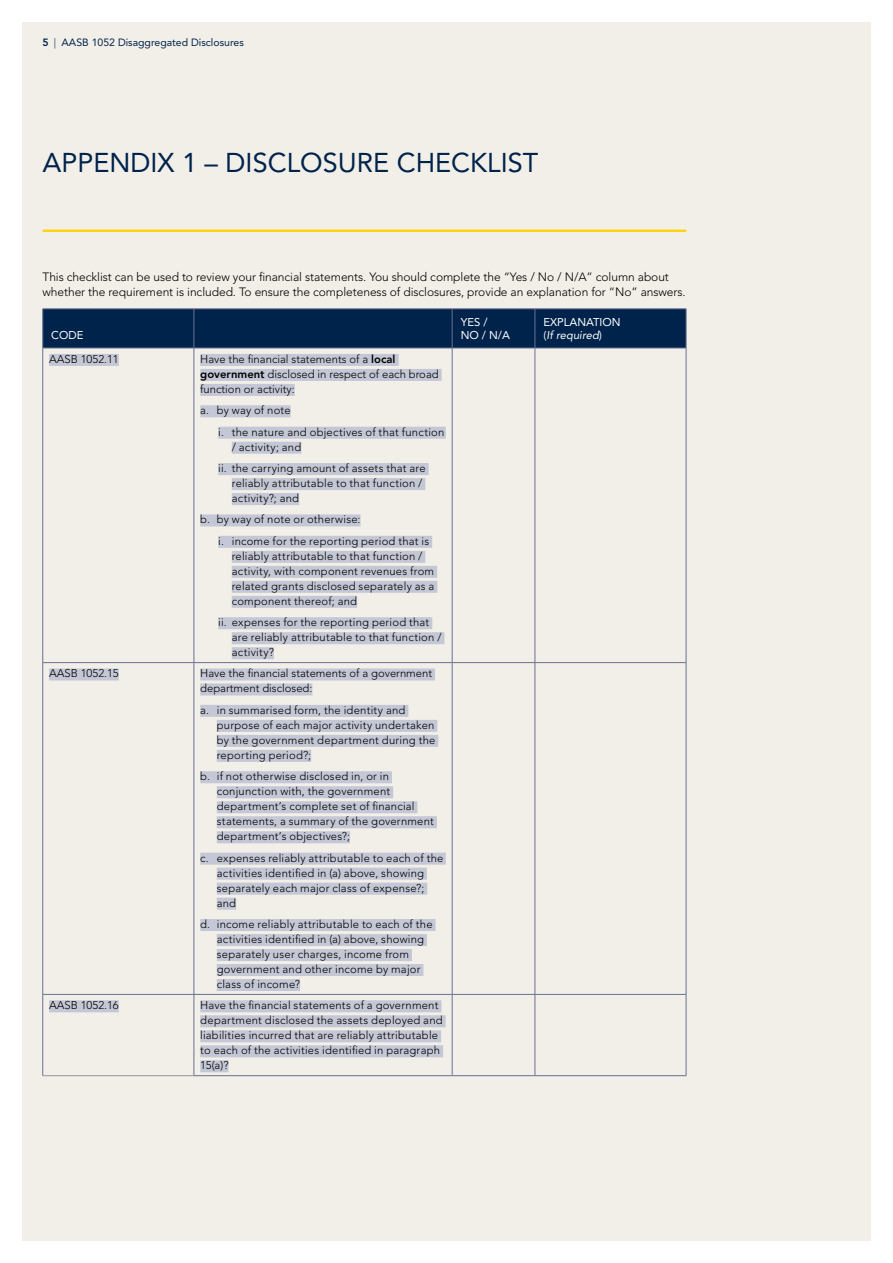
<style>
.page{position:relative;width:893px;height:1263px;background:#fff}
.page>*{position:absolute;margin:0;border:0;box-sizing:border-box;transform-origin:0 0}
.t1{font:27px "Avenir LT Std";color:#00234b}
.t2{font:300 12px/15px "Avenir LT Std";letter-spacing:-.005em;color:#000}
.t3{font:300 11.25px/15px "Avenir LT Std";letter-spacing:.02em;color:#000}
.t4{font:300 11.25px/15px "Avenir LT Std";color:#000}
.t5{font:11.25px/13.5px "Avenir LT Std";color:#fff}
.t6{font:10.5px "Avenir LT Std";color:#00234b}
.s1{font-weight:800}
.s2{font-weight:300}
.s3{font-style:italic}
</style>
<div class="page">
<div style="left:22px;top:22px;width:848px;height:1218px;background:#f2eee8"></div>
<hr style="left:43px;top:230px;width:643px;height:2px;background:#ffd400">
<div style="left:43px;top:310px;width:643px;height:38px;background:#00234b"></div>
<hr style="left:452px;top:309px;width:1px;height:39px;background:#687291">
<hr style="left:535px;top:309px;width:1px;height:39px;background:#687291">
<hr style="left:535px;top:348px;width:1px;height:314px;background:#687291">
<hr style="left:535px;top:663px;width:1px;height:331px;background:#687291">
<hr style="left:43px;top:994px;width:151px;height:1px;background:#687291">
<hr style="left:194px;top:994px;width:258px;height:1px;background:#687291">
<hr style="left:194px;top:994px;width:1px;height:81px;background:#687291">
<hr style="left:452px;top:994px;width:83px;height:1px;background:#687291">
<hr style="left:452px;top:994px;width:1px;height:81px;background:#687291">
<hr style="left:535px;top:994px;width:1px;height:81px;background:#687291">
<hr style="left:42px;top:994px;width:1px;height:81px;background:#687291">
<hr style="left:43px;top:1075px;width:151px;height:1px;background:#939598">
<hr style="left:194px;top:1075px;width:258px;height:1px;background:#687291">
<hr style="left:452px;top:1075px;width:83px;height:1px;background:#687291">
<hr style="left:535px;top:1075px;width:151px;height:1px;background:#687291">
<hr style="left:42px;top:348px;width:1px;height:314px;background:#687291">
<hr style="left:686px;top:348px;width:1px;height:314px;background:#687291">
<hr style="left:43px;top:662px;width:151px;height:1px;background:#687291">
<hr style="left:42px;top:663px;width:1px;height:331px;background:#687291">
<hr style="left:194px;top:662px;width:258px;height:1px;background:#687291">
<hr style="left:452px;top:662px;width:83px;height:1px;background:#687291">
<hr style="left:535px;top:662px;width:151px;height:1px;background:#687291">
<hr style="left:686px;top:663px;width:1px;height:331px;background:#687291">
<hr style="left:535px;top:994px;width:151px;height:1px;background:#687291">
<hr style="left:686px;top:994px;width:1px;height:81px;background:#687291">
<hr style="left:43px;top:309px;width:151px;height:1px;background:#687291">
<hr style="left:42px;top:309px;width:1px;height:39px;background:#687291">
<hr style="left:194px;top:309px;width:258px;height:1px;background:#687291">
<hr style="left:194px;top:309px;width:1px;height:39px;background:#687291">
<hr style="left:452px;top:309px;width:83px;height:1px;background:#687291">
<hr style="left:535px;top:309px;width:151px;height:1px;background:#687291">
<hr style="left:686px;top:309px;width:1px;height:39px;background:#687291">
<hr style="left:43px;top:348px;width:151px;height:1px;background:#687291">
<hr style="left:194px;top:348px;width:258px;height:1px;background:#687291">
<hr style="left:452px;top:348px;width:83px;height:1px;background:#687291">
<hr style="left:535px;top:348px;width:151px;height:1px;background:#687291">
<hr style="left:452px;top:348px;width:1px;height:314px;background:#687291">
<hr style="left:452px;top:663px;width:1px;height:331px;background:#687291">
<hr style="left:194px;top:348px;width:1px;height:314px;background:#687291">
<hr style="left:194px;top:663px;width:1px;height:331px;background:#687291">
<div style="left:49px;top:354px;width:70px;height:12px;background:#c4c7d5"></div>
<div style="left:200px;top:354px;width:199px;height:12px;background:#c4c7d5"></div>
<div style="left:200px;top:369px;width:242px;height:12px;background:#c4c7d5"></div>
<div style="left:200px;top:384px;width:95px;height:12px;background:#c4c7d5"></div>
<div style="left:200px;top:405px;width:91px;height:12px;background:#c4c7d5"></div>
<div style="left:218px;top:427px;width:228px;height:12px;background:#c4c7d5"></div>
<div style="left:232px;top:442px;width:69px;height:12px;background:#c4c7d5"></div>
<div style="left:218px;top:463px;width:211px;height:12px;background:#c4c7d5"></div>
<div style="left:232px;top:478px;width:193px;height:12px;background:#c4c7d5"></div>
<div style="left:232px;top:493px;width:67px;height:12px;background:#c4c7d5"></div>
<div style="left:200px;top:514px;width:161px;height:12px;background:#c4c7d5"></div>
<div style="left:218px;top:536px;width:214px;height:12px;background:#c4c7d5"></div>
<div style="left:232px;top:551px;width:193px;height:12px;background:#c4c7d5"></div>
<div style="left:232px;top:566px;width:205px;height:12px;background:#c4c7d5"></div>
<div style="left:232px;top:581px;width:205px;height:12px;background:#c4c7d5"></div>
<div style="left:232px;top:596px;width:125px;height:12px;background:#c4c7d5"></div>
<div style="left:218px;top:617px;width:214px;height:12px;background:#c4c7d5"></div>
<div style="left:232px;top:632px;width:212px;height:12px;background:#c4c7d5"></div>
<div style="left:232px;top:647px;width:42px;height:12px;background:#c4c7d5"></div>
<div style="left:49px;top:668px;width:70px;height:12px;background:#c4c7d5"></div>
<div style="left:200px;top:668px;width:235px;height:12px;background:#c4c7d5"></div>
<div style="left:200px;top:683px;width:112px;height:12px;background:#c4c7d5"></div>
<div style="left:200px;top:705px;width:208px;height:12px;background:#c4c7d5"></div>
<div style="left:217px;top:720px;width:220px;height:12px;background:#c4c7d5"></div>
<div style="left:217px;top:735px;width:221px;height:12px;background:#c4c7d5"></div>
<div style="left:217px;top:750px;width:94px;height:12px;background:#c4c7d5"></div>
<div style="left:200px;top:771px;width:192px;height:12px;background:#c4c7d5"></div>
<div style="left:217px;top:786px;width:176px;height:12px;background:#c4c7d5"></div>
<div style="left:217px;top:801px;width:200px;height:12px;background:#c4c7d5"></div>
<div style="left:217px;top:816px;width:220px;height:12px;background:#c4c7d5"></div>
<div style="left:217px;top:831px;width:133px;height:12px;background:#c4c7d5"></div>
<div style="left:200px;top:853px;width:246px;height:12px;background:#c4c7d5"></div>
<div style="left:217px;top:868px;width:210px;height:12px;background:#c4c7d5"></div>
<div style="left:217px;top:883px;width:210px;height:12px;background:#c4c7d5"></div>
<div style="left:217px;top:898px;width:19px;height:12px;background:#c4c7d5"></div>
<div style="left:200px;top:919px;width:235px;height:12px;background:#c4c7d5"></div>
<div style="left:217px;top:934px;width:210px;height:12px;background:#c4c7d5"></div>
<div style="left:217px;top:949px;width:195px;height:12px;background:#c4c7d5"></div>
<div style="left:217px;top:964px;width:206px;height:12px;background:#c4c7d5"></div>
<div style="left:217px;top:979px;width:83px;height:12px;background:#c4c7d5"></div>
<div style="left:49px;top:1000px;width:70px;height:12px;background:#c4c7d5"></div>
<div style="left:200px;top:1000px;width:241px;height:12px;background:#c4c7d5"></div>
<div style="left:200px;top:1015px;width:246px;height:12px;background:#c4c7d5"></div>
<div style="left:200px;top:1030px;width:241px;height:12px;background:#c4c7d5"></div>
<div style="left:200px;top:1045px;width:243px;height:12px;background:#c4c7d5"></div>
<div style="left:200px;top:1060px;width:29px;height:12px;background:#c4c7d5"></div>
<p class="t6" style="left:43px;top:37px;width:203px"><span class="s1">5</span> <span class="s2">|</span> AASB 1052 Disaggregated Disclosures</p>
<h1 class="t1" style="left:43px;top:147px;width:497px">APPENDIX 1 – DISCLOSURE CHECKLIST</h1>
<p class="t2" style="left:43px;top:270px;width:645px">This checklist can be used to review your financial statements. You should complete the “Yes / No / N/A” column about whether the requirement is included. To ensure the completeness of disclosures, provide an explanation for “No” answers.</p>
<p class="t5" style="left:51px;top:329px;width:34px">CODE</p>
<p class="t5" style="left:461px;top:315px;width:51px">YES /<br>NO / N/A</p>
<p class="t5" style="left:543px;top:315px;width:79px">EXPLANATION (<span class="s3">If required</span>)</p>
<p class="t4" style="left:49px;top:352px;width:71px">AASB 1052.11</p>
<p class="t4" style="left:200px;top:352px;width:240px">Have the financial statements of a <span class="s1">local government</span> disclosed in respect of each broad function or activity:</p>
<p class="t3" style="left:218px;top:400px;width:228px;line-height:21.3px;text-indent:-18px">a. by way of note<br>i. the nature and objectives of that function</p>
<p class="t3" style="left:218px;top:436px;width:209px;line-height:21.3px;text-indent:14px">/ activity; and<br>ii. the carrying amount of assets that are</p>
<p class="t3" style="left:232px;top:476px;width:192px">reliably attributable to that function / activity?; and</p>
<p class="t3" style="left:218px;top:509px;width:212px;line-height:21.3px;text-indent:-18px">b. by way of note or otherwise:<br>i. income for the reporting period that is</p>
<p class="t3" style="left:232px;top:548px;width:204px">reliably attributable to that function / activity, with component revenues from related grants disclosed separately as a component thereof; and</p>
<p class="t3" style="left:232px;top:615px;width:211px;text-indent:-14px">ii. expenses for the reporting period that are reliably attributable to that function / activity?</p>
<p class="t4" style="left:49px;top:666px;width:71px">AASB 1052.15</p>
<p class="t4" style="left:200px;top:666px;width:233px">Have the financial statements of a government department disclosed:</p>
<p class="t3" style="left:217px;top:702px;width:220px;text-indent:-17px">a. in summarised form, the identity and purpose of each major activity undertaken by the government department during the reporting period?;</p>
<p class="t3" style="left:217px;top:769px;width:219px;text-indent:-17px">b. if not otherwise disclosed in, or in conjunction with, the government department’s complete set of financial statements, a summary of the government department’s objectives?;</p>
<p class="t3" style="left:217px;top:850px;width:228px;text-indent:-17px">c. expenses reliably attributable to each of the activities identified in (a) above, showing separately each major class of expense?; and</p>
<p class="t3" style="left:217px;top:917px;width:217px;text-indent:-17px">d. income reliably attributable to each of the activities identified in (a) above, showing separately user charges, income from government and other income by major class of income?</p>
<p class="t4" style="left:49px;top:998px;width:71px">AASB 1052.16</p>
<p class="t3" style="left:200px;top:998px;width:244px">Have the financial statements of a government department disclosed the assets deployed and liabilities incurred that are reliably attributable to each of the activities identified in paragraph 15(a)?</p>
</div>
